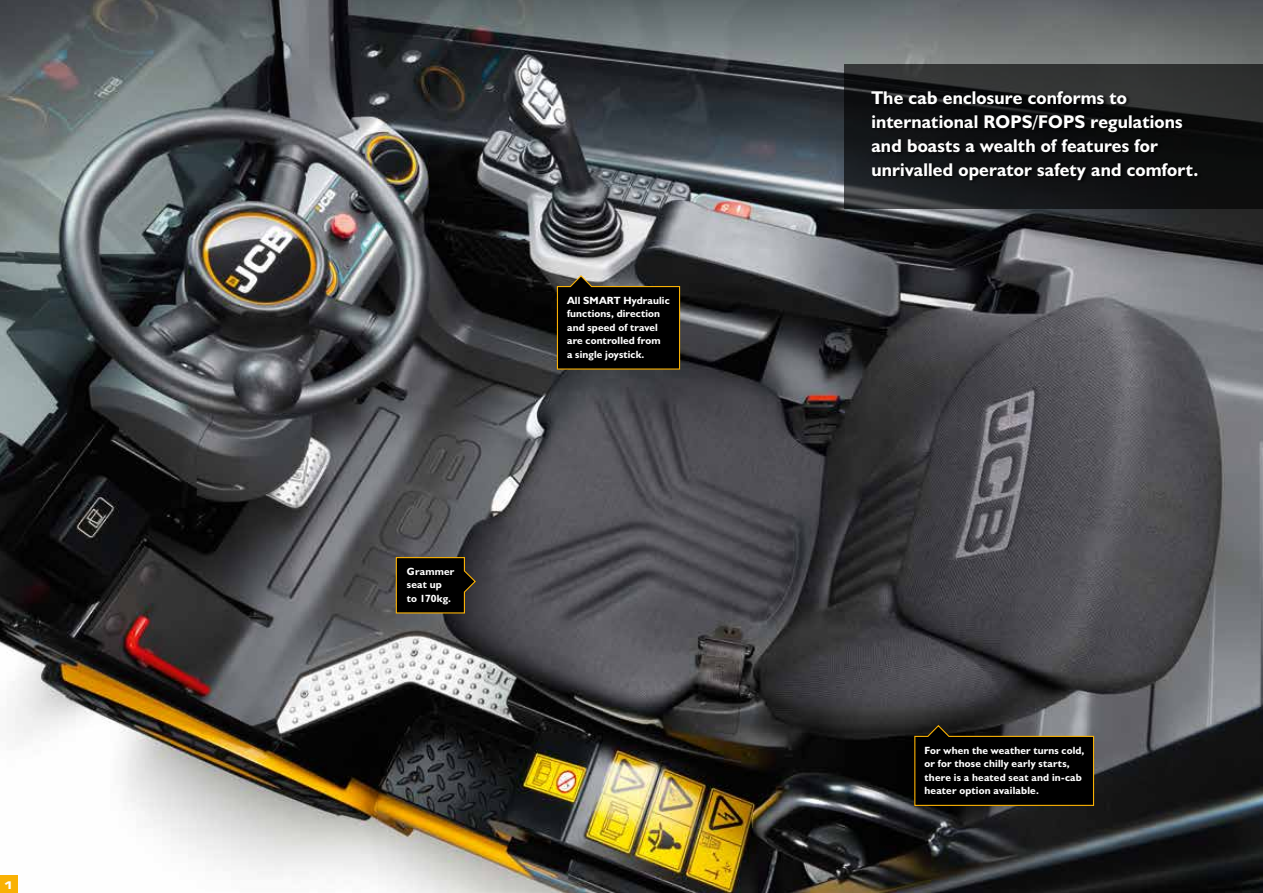
<style>
.page{position:relative;width:1263px;height:893px;background:#fff}
.page>*{position:absolute;margin:0;border:0;box-sizing:border-box;transform-origin:0 0}
.t1{font:18.6px/24px "JCB Bold";letter-spacing:.01em;color:#fff}
.t2{font:10.5px/13.5px "JCB Bold";letter-spacing:.015em;color:#fff}
.t3{font:700 expanded 10.5px "Square 721 BT";color:#fff}
</style>
<div class="page">
<img style="left:0;top:0;width:1263px;height:893px">
<svg style="left:395px;top:556px;width:82px;height:58px;background:#18130a"></svg>
<svg style="left:556px;top:274px;width:125px;height:96px;background:#14110b"></svg>
<svg style="left:914px;top:724px;width:181px;height:82px;background:#13110b"></svg>
<svg style="left:844px;top:64px;width:419px;height:144px;background:#202223"></svg>
<div style="left:870px;top:90px;width:332px;height:94px;background:#000;opacity:.85"></div>
<div style="left:0;top:876px;width:17px;height:17px;background:#f9b104"></div>
<hr style="left:0;top:829px;width:1px;height:64px;background:#f9b104">
<hr style="left:0;top:0;width:1px;height:64px;background:#f9b104">
<p class="t3" style="left:3px;top:878px;width:12px">1</p>
<p class="t2" style="left:407px;top:564px;width:49px">Grammer seat up to 170kg.</p>
<p class="t2" style="left:567px;top:293px;width:104px">All SMART Hydraulic functions, direction and speed of travel are controlled from<br>a single joystick.</p>
<h1 class="t1" style="left:871px;top:85px;width:328px">The cab enclosure conforms to international ROPS/FOPS regulations and boasts a wealth of features for unrivalled operator safety and comfort.</h1>
<p class="t2" style="left:924px;top:743px;width:161px">For when the weather turns cold, or for those chilly early starts, there is a heated seat and in-cab heater option available.</p>
</div>
